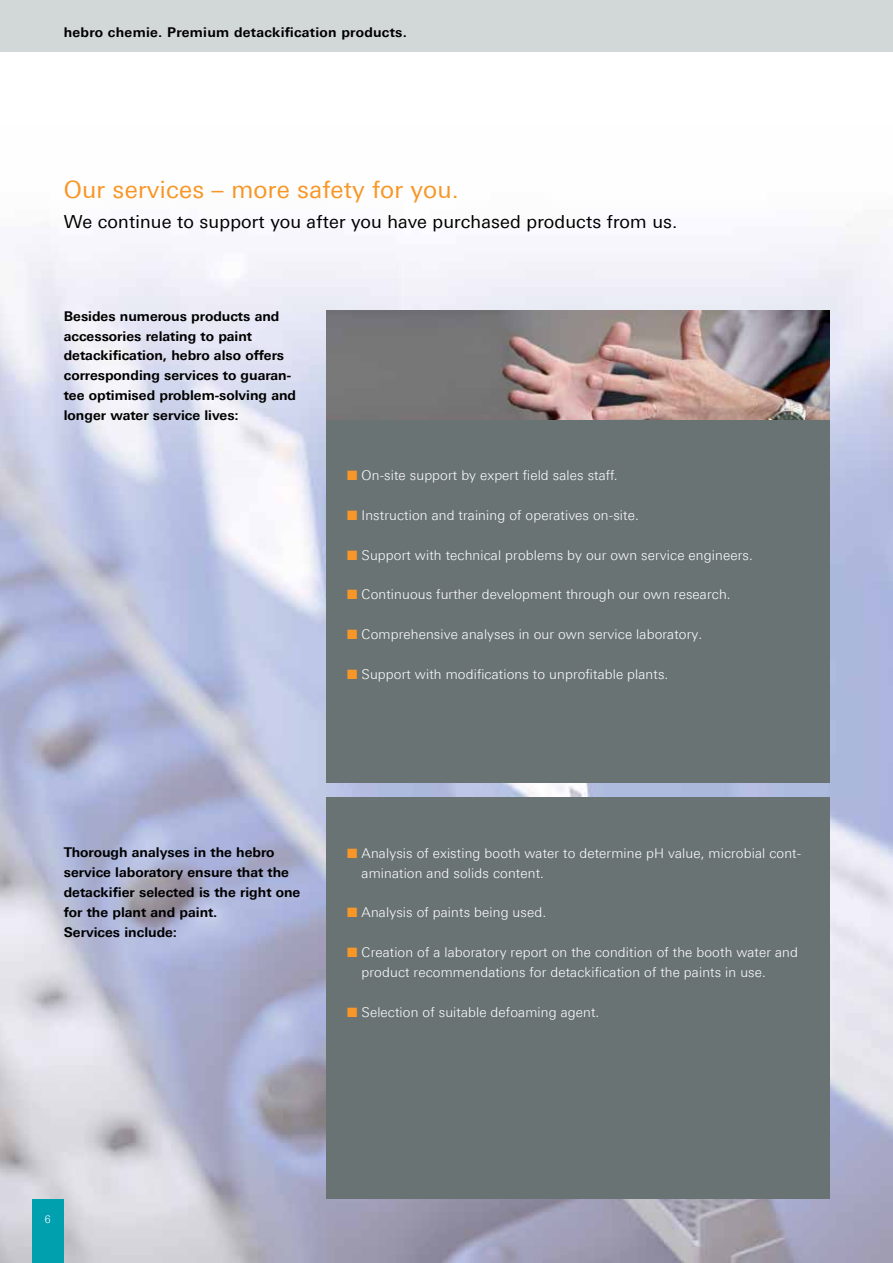
<style>
.page{position:relative;width:893px;height:1263px;background:#fff}
.page>*{position:absolute;margin:0;border:0;box-sizing:border-box;transform-origin:0 0}
.t1{font:24px "LT Univers Basic";letter-spacing:.01em;color:#f89728}
.t2{font:18px "LT Univers Basic";letter-spacing:.01em;color:#000}
.t3{font:300 13.5px/19.8px "LT Univers Basic";letter-spacing:.01em;color:#fff}
.t4{font:700 13.5px/19.8px "LT Univers Basic";color:#000}
.t5{font:700 13.5px "LT Univers Basic";letter-spacing:.02em;color:#000}
.t6{font:300 10.5px "LT Univers Basic";color:#fff}
.s1{color:#f89728}
</style>
<div class="page">
<img style="left:0;top:235px;width:893px;height:1028px">
<div style="left:326px;top:797px;width:503px;height:402px;background:#6a7374"></div>
<div style="left:32px;top:1199px;width:32px;height:64px;background:#00a0af"></div>
<div style="left:326px;top:420px;width:503px;height:362px;background:#6a7374"></div>
<div style="left:0;top:0;width:893px;height:51px;background:#d2d7d8"></div>
<img style="left:326px;top:311px;width:503px;height:109px">
<p class="t5" style="left:64px;top:24px;width:345px">hebro chemie. Premium detackification products.</p>
<h1 class="t1" style="left:64px;top:176px;width:396px">Our services – more safety for you.</h1>
<h2 class="t2" style="left:64px;top:212px;width:615px">We continue to support you after you have purchased products from us.</h2>
<p class="t4" style="left:64px;top:306px;width:234px">Besides numerous products and accessories relating to paint detackification, hebro also offers corresponding services to guaran&shy;tee optimised problem-solving and longer water service lives:</p>
<p class="t3" style="left:347px;top:465px;width:272px"><span class="s1">■</span> On-site support by expert field sales staff.</p>
<p class="t3" style="left:347px;top:505px;width:293px"><span class="s1">■</span> Instruction and training of operatives on-site.</p>
<p class="t3" style="left:347px;top:545px;width:407px"><span class="s1">■</span> Support with technical problems by our own service engineers.</p>
<p class="t3" style="left:347px;top:585px;width:385px"><span class="s1">■</span> Continuous further development through our own research.</p>
<p class="t3" style="left:347px;top:624px;width:356px"><span class="s1">■</span> Comprehensive analyses in our own service laboratory.</p>
<p class="t3" style="left:347px;top:664px;width:323px"><span class="s1">■</span> Support with modifications to unprofitable plants.</p>
<p class="t4" style="left:64px;top:842px;width:238px">Thorough analyses in the hebro service laboratory ensure that the detackifier selected is the right one for the plant and paint.<br>Services include:</p>
<p class="t3" style="left:362px;top:843px;width:441px;text-indent:-14px"><span class="s1">■</span> Analysis of existing booth water to determine pH value, microbial cont&shy;amination and solids content.</p>
<p class="t3" style="left:347px;top:903px;width:200px"><span class="s1">■</span> Analysis of paints being used.</p>
<p class="t3" style="left:362px;top:942px;width:438px;text-indent:-14px"><span class="s1">■</span> Creation of a laboratory report on the condition of the booth water and product recommendations for detackification of the paints in use.</p>
<p class="t3" style="left:347px;top:1002px;width:254px"><span class="s1">■</span> Selection of suitable defoaming agent.</p>
<p class="t6" style="left:45px;top:1213px;width:7px">6</p>
</div>
